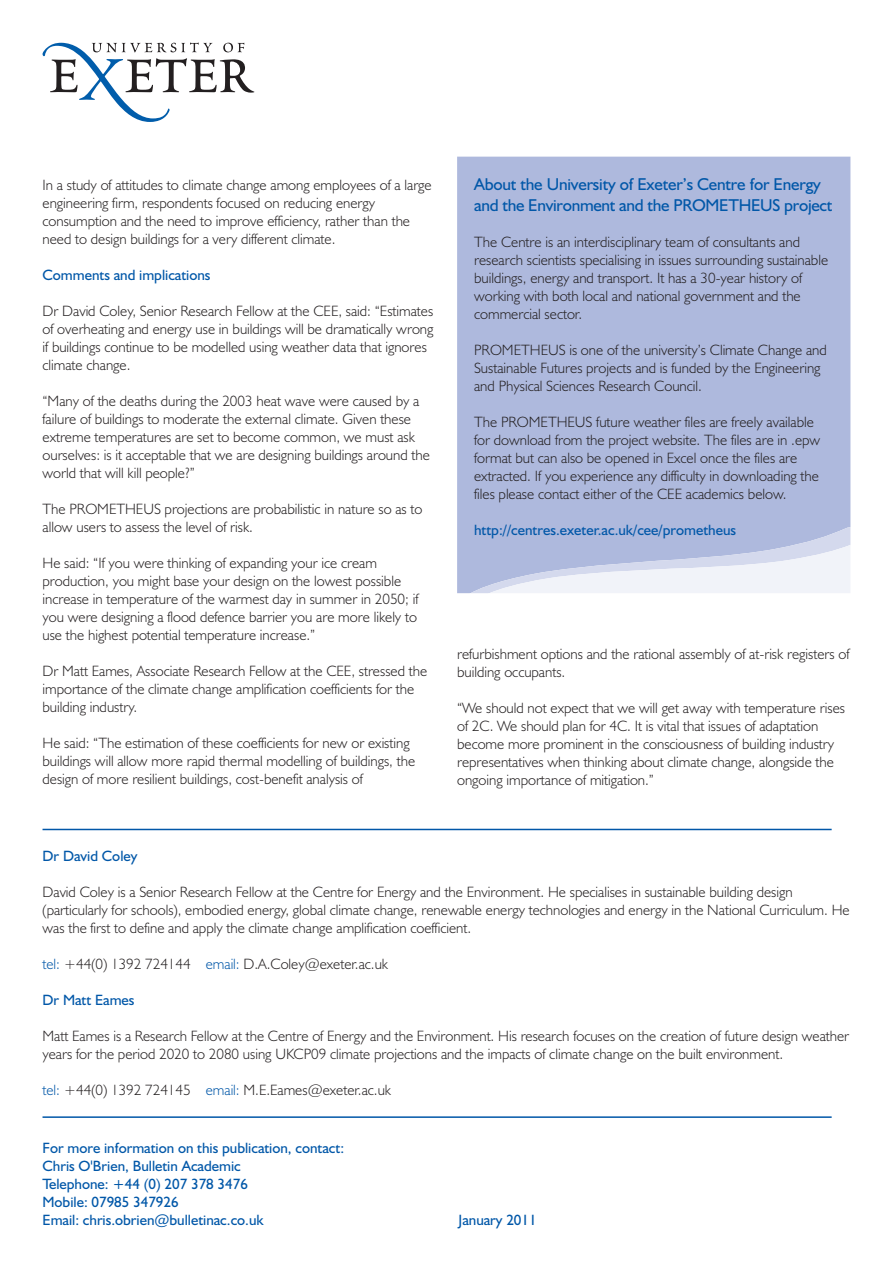
<style>
.page{position:relative;width:893px;height:1263px;background:#fff}
.page>*{position:absolute;margin:0;border:0;box-sizing:border-box;transform-origin:0 0}
.t1{font:17.25px/21px "Humanist 521 BT";letter-spacing:-.015em;color:#0157a8}
.t2{font:300 15px/18px "Humanist 521 BT";color:#231f20}
.t3{font:15px/18px "Humanist 521 BT";color:#0157a8}
.s1{color:#0157a8}
</style>
<div class="page">
<svg style="left:43px;top:43px;width:211px;height:79px"></svg>
<div style="left:457px;top:157px;width:393px;height:436px;background:#aeb9dd"></div>
<svg style="left:469px;top:527px;width:382px;height:67px"></svg>
<hr style="left:43px;top:829px;width:789px;height:1px;background:#0157a8">
<hr style="left:43px;top:1116px;width:789px;height:2px;background:#0157a8">
<p class="t2" style="left:43px;top:177px;width:391px">In a study of attitudes to climate change among employees of a large engineering firm, respondents focused on reducing energy consumption and the need to improve efficiency, rather than the need to design buildings for a very different climate.</p>
<p class="t3" style="left:43px;top:267px;width:170px">Comments and implications</p>
<p class="t2" style="left:43px;top:303px;width:392px">Dr David Coley, Senior Research Fellow at the CEE, said: “Estimates of overheating and energy use in buildings will be dramatically wrong if buildings continue to be modelled using weather data that ignores climate change.</p>
<p class="t2" style="left:43px;top:393px;width:389px">“Many of the deaths during the 2003 heat wave were caused by a failure of buildings to moderate the external climate. Given these extreme temperatures are set to become common, we must ask ourselves: is it acceptable that we are designing buildings around the world that will kill people?”</p>
<p class="t2" style="left:43px;top:501px;width:381px">The PROMETHEUS projections are probabilistic in nature so as to allow users to assess the level of risk.</p>
<p class="t2" style="left:43px;top:555px;width:377px">He said: “If you were thinking of expanding your ice cream production, you might base your design on the lowest possible increase in temperature of the warmest day in summer in 2050; if you were designing a flood defence barrier you are more likely to use the highest potential temperature increase.”</p>
<p class="t2" style="left:43px;top:663px;width:386px">Dr Matt Eames, Associate Research Fellow at the CEE, stressed the importance of the climate change amplification coefficients for the building industry.</p>
<p class="t2" style="left:43px;top:735px;width:374px">He said: “The estimation of these coefficients for new or existing buildings will allow more rapid thermal modelling of buildings, the design of more resilient buildings, cost-benefit analysis of</p>
<p class="t1" style="left:474px;top:175px;width:360px">About the University of Exeter’s Centre for Energy and the Environment and the PROMETHEUS project</p>
<p class="t2" style="left:474px;top:234px;width:356px">The Centre is an interdisciplinary team of consultants and research scientists specialising in issues surrounding sustainable buildings, energy and transport. It has a 30-year history of working with both local and national government and the commercial sector.</p>
<p class="t2" style="left:474px;top:342px;width:354px">PROMETHEUS is one of the university’s Climate Change and<br>Sustainable Futures projects and is funded by the Engineering and Physical Sciences Research Council.</p>
<p class="t2" style="left:474px;top:414px;width:348px">The PROMETHEUS future weather files are freely available for download from the project website. The files are in .epw format but can also be opened in Excel once the files are extracted. If you experience any difficulty in downloading the files please contact either of the CEE academics below.</p>
<p class="t3" style="left:474px;top:522px;width:264px">http://centres.exeter.ac.uk/cee/prometheus</p>
<p class="t2" style="left:457px;top:646px;width:394px">refurbishment options and the rational assembly of at-risk registers of building occupants.</p>
<p class="t2" style="left:457px;top:700px;width:389px">“We should not expect that we will get away with temperature rises of 2C. We should plan for 4C. It is vital that issues of adaptation become more prominent in the consciousness of building industry representatives when thinking about climate change, alongside the ongoing importance of mitigation.”</p>
<p class="t3" style="left:43px;top:848px;width:96px">Dr David Coley</p>
<p class="t2" style="left:43px;top:884px;width:809px">David Coley is a Senior Research Fellow at the Centre for Energy and the Environment. He specialises in sustainable building design (particularly for schools), embodied energy, global climate change, renewable energy technologies and energy in the National Curriculum. He was the first to define and apply the climate change amplification coefficient.</p>
<p class="t2" style="left:43px;top:956px;width:347px"><span class="s1">tel:</span> +44(0) 1392 724144 <span class="s1">email:</span> D.A.Coley@exeter.ac.uk</p>
<p class="t3" style="left:43px;top:992px;width:94px">Dr Matt Eames</p>
<p class="t2" style="left:43px;top:1028px;width:808px">Matt Eames is a Research Fellow at the Centre of Energy and the Environment. His research focuses on the creation of future design weather years for the period 2020 to 2080 using UKCP09 climate projections and the impacts of climate change on the built environment.</p>
<p class="t2" style="left:43px;top:1082px;width:350px"><span class="s1">tel:</span> +44(0) 1392 724145 <span class="s1">email:</span> M.E.Eames@exeter.ac.uk</p>
<p class="t3" style="left:43px;top:1141px;width:303px">For more information on this publication, contact:<br>Chris O'Brien, Bulletin Academic<br>Telephone: +44 (0) 207 378 3476<br>Mobile: 07985 347926<br>Email: chris.obrien@bulletinac.co.uk</p>
<p class="t3" style="left:459px;top:1213px;width:80px">January 2011</p>
</div>
